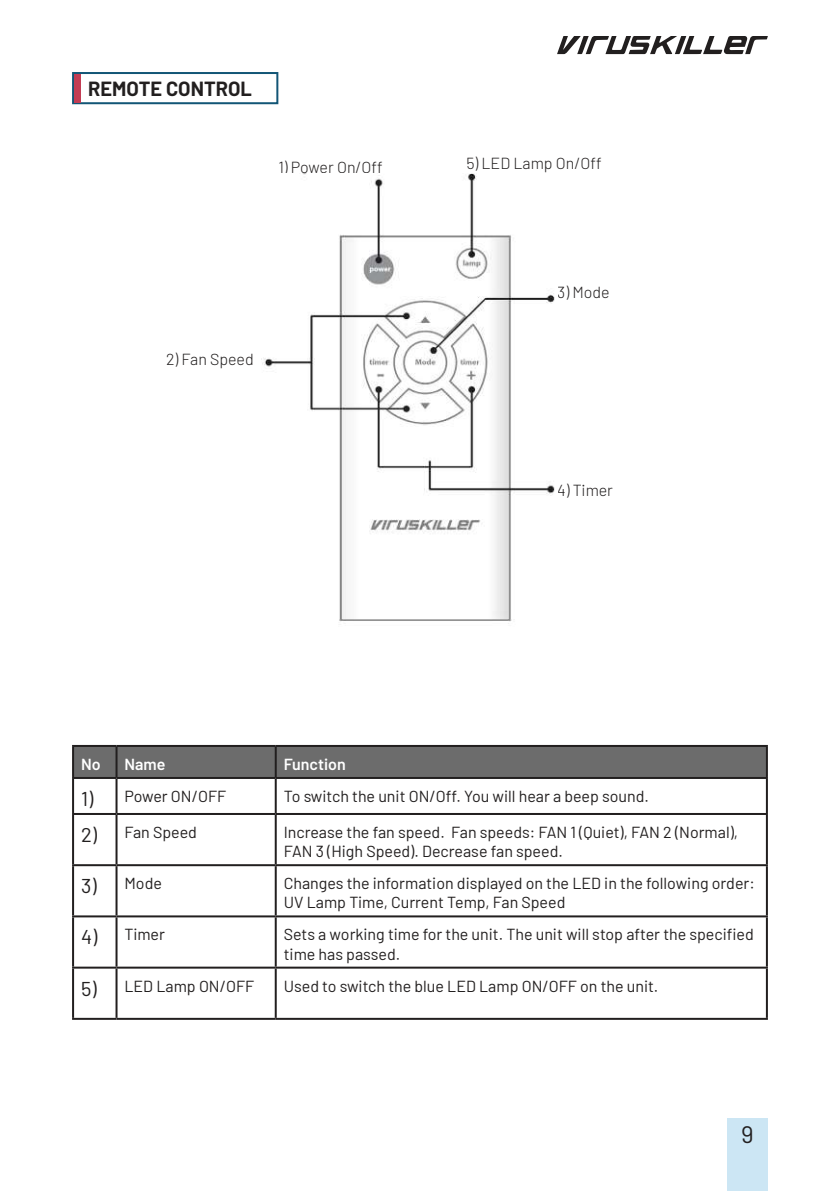
<style>
.page{position:relative;width:840px;height:1191px;background:#fff}
.page>*{position:absolute;margin:0;border:0;box-sizing:border-box;transform-origin:0 0}
.t1{font:24px "Barlow";color:#221f1f}
.t2{font:700 20px "Barlow";color:#221f1f}
.t3{font:16px/19.2px "Barlow";color:#221f1f}
.t4{font:300 16px "Barlow";color:#221f1f}
.t5{font:600 16px "Barlow";color:#fff}
.s1{font-size:20px}
</style>
<div class="page">
<div style="left:726px;top:1119px;width:41px;height:72px;background:#cce6f4"></div>
<div style="left:74px;top:747px;width:691px;height:30px;background:#6c6c6c"></div>
<hr style="left:72px;top:745px;width:44px;height:2px;background:#221f1f">
<hr style="left:72px;top:747px;width:2px;height:30px;background:#221f1f">
<hr style="left:116px;top:745px;width:159px;height:2px;background:#221f1f">
<hr style="left:115px;top:747px;width:2px;height:30px;background:#221f1f">
<hr style="left:275px;top:745px;width:492px;height:2px;background:#221f1f">
<hr style="left:274px;top:747px;width:2px;height:30px;background:#221f1f">
<hr style="left:765px;top:747px;width:2px;height:30px;background:#221f1f">
<hr style="left:72px;top:777px;width:44px;height:2px;background:#221f1f">
<hr style="left:72px;top:779px;width:2px;height:34px;background:#221f1f">
<hr style="left:116px;top:777px;width:159px;height:2px;background:#221f1f">
<hr style="left:115px;top:779px;width:2px;height:34px;background:#221f1f">
<hr style="left:275px;top:777px;width:492px;height:2px;background:#221f1f">
<hr style="left:274px;top:779px;width:2px;height:34px;background:#221f1f">
<hr style="left:765px;top:779px;width:2px;height:34px;background:#221f1f">
<hr style="left:72px;top:813px;width:44px;height:2px;background:#221f1f">
<hr style="left:72px;top:815px;width:2px;height:49px;background:#221f1f">
<hr style="left:116px;top:813px;width:159px;height:2px;background:#221f1f">
<hr style="left:115px;top:815px;width:2px;height:49px;background:#221f1f">
<hr style="left:275px;top:813px;width:492px;height:2px;background:#221f1f">
<hr style="left:274px;top:815px;width:2px;height:49px;background:#221f1f">
<hr style="left:765px;top:815px;width:2px;height:49px;background:#221f1f">
<hr style="left:72px;top:864px;width:44px;height:2px;background:#221f1f">
<hr style="left:72px;top:866px;width:2px;height:49px;background:#221f1f">
<hr style="left:116px;top:864px;width:159px;height:2px;background:#221f1f">
<hr style="left:115px;top:866px;width:2px;height:49px;background:#221f1f">
<hr style="left:275px;top:864px;width:492px;height:2px;background:#221f1f">
<hr style="left:274px;top:866px;width:2px;height:49px;background:#221f1f">
<hr style="left:765px;top:866px;width:2px;height:49px;background:#221f1f">
<hr style="left:72px;top:915px;width:44px;height:2px;background:#221f1f">
<hr style="left:72px;top:917px;width:2px;height:49px;background:#221f1f">
<hr style="left:116px;top:915px;width:159px;height:2px;background:#221f1f">
<hr style="left:115px;top:917px;width:2px;height:49px;background:#221f1f">
<hr style="left:275px;top:915px;width:492px;height:2px;background:#221f1f">
<hr style="left:274px;top:917px;width:2px;height:49px;background:#221f1f">
<hr style="left:765px;top:917px;width:2px;height:49px;background:#221f1f">
<hr style="left:72px;top:966px;width:44px;height:2px;background:#221f1f">
<hr style="left:72px;top:968px;width:2px;height:49px;background:#221f1f">
<hr style="left:116px;top:966px;width:159px;height:2px;background:#221f1f">
<hr style="left:115px;top:968px;width:2px;height:49px;background:#221f1f">
<hr style="left:275px;top:966px;width:492px;height:2px;background:#221f1f">
<hr style="left:274px;top:968px;width:2px;height:49px;background:#221f1f">
<hr style="left:765px;top:968px;width:2px;height:49px;background:#221f1f">
<hr style="left:72px;top:1017px;width:44px;height:2px;background:#221f1f">
<hr style="left:116px;top:1017px;width:159px;height:2px;background:#221f1f">
<hr style="left:275px;top:1017px;width:492px;height:2px;background:#221f1f">
<img style="left:261px;top:173px;width:294px;height:451px">
<div style="left:72px;top:72px;width:206px;height:32px;border:2px solid #135676"></div>
<div style="left:74px;top:74px;width:6px;height:28px;background:#c33d54"></div>
<svg style="left:557px;top:36px;width:210px;height:18px"></svg>
<p class="t2" style="left:88px;top:81px;width:165px">REMOTE CONTROL</p>
<p class="t4" style="left:278px;top:160px;width:106px">1) Power On/Off</p>
<p class="t4" style="left:466px;top:156px;width:137px">5) LED Lamp On/Off</p>
<p class="t4" style="left:166px;top:353px;width:89px">2) Fan Speed</p>
<p class="t4" style="left:557px;top:286px;width:54px">3) Mode</p>
<p class="t4" style="left:557px;top:483px;width:57px">4) Timer</p>
<p class="t5" style="left:81px;top:752px;width:21px">No</p>
<p class="t5" style="left:124px;top:752px;width:42px">Name</p>
<p class="t5" style="left:283px;top:758px;width:64px">Function</p>
<p class="t3" style="left:81px;top:788px;width:146px"><span class="s1">1)</span> Power ON/OFF</p>
<p class="t3" style="left:283px;top:788px;width:366px">To switch the unit ON/Off. You will hear a beep sound.</p>
<p class="t3" style="left:81px;top:824px;width:117px"><span class="s1">2)</span> Fan Speed</p>
<p class="t3" style="left:283px;top:821px;width:455px">Increase the fan speed. Fan speeds: FAN 1 (Quiet), FAN 2 (Normal),<br>FAN 3 (High Speed). Decrease fan speed.</p>
<p class="t3" style="left:81px;top:875px;width:82px"><span class="s1">3)</span> Mode</p>
<p class="t3" style="left:283px;top:875px;width:472px">Changes the information displayed on the LED in the following order:<br>UV Lamp Time, Current Temp, Fan Speed</p>
<p class="t3" style="left:81px;top:926px;width:85px"><span class="s1">4)</span> Timer</p>
<p class="t3" style="left:283px;top:923px;width:471px">Sets a working time for the unit. The unit will stop after the specified time has passed.</p>
<p class="t3" style="left:81px;top:978px;width:174px"><span class="s1">5)</span> LED Lamp ON/OFF</p>
<p class="t3" style="left:283px;top:978px;width:376px">Used to switch the blue LED Lamp ON/OFF on the unit.</p>
<h1 class="t1" style="left:740px;top:1126px;width:14px">9</h1>
</div>
